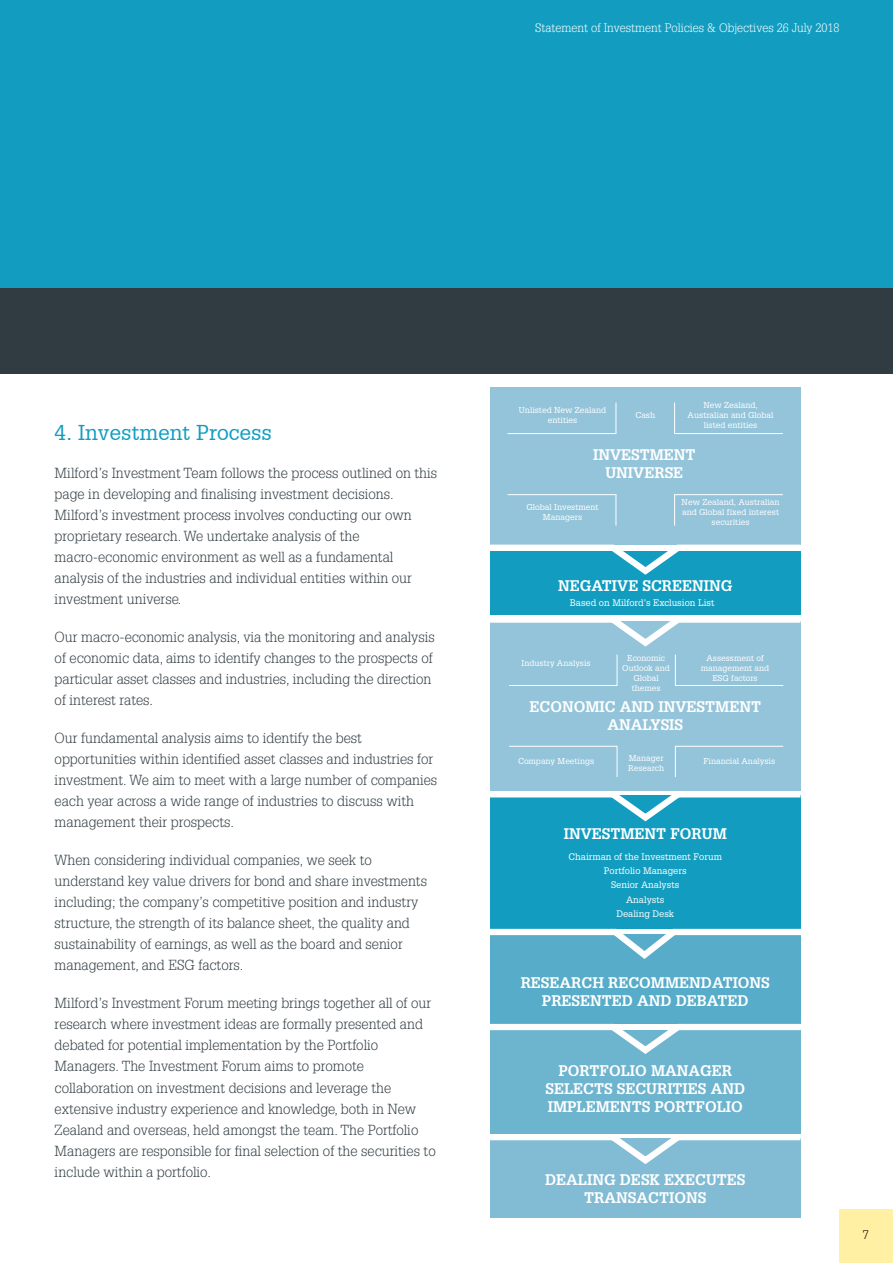
<style>
.page{position:relative;width:893px;height:1263px;background:#fff}
.page>*{position:absolute;margin:0;border:0;box-sizing:border-box;transform-origin:0 0}
.t1{font:21px "Glypha 55 Roman";color:#129dc0}
.t2{font:700 15px/18px "Glypha";color:#fff;text-align:center}
.t3{font:300 14.25px/21px "Glypha";color:#303c42}
.t4{font:300 12px "Glypha";color:#fff}
.t5{font:300 12px "Glypha";color:#000}
.t6{font:9.3px/14.4px "Glypha";color:#fff;text-align:center}
.t7{font:8.25px/9.9px "Glypha";color:#fff;text-align:center}
</style>
<div class="page">
<div style="left:0;top:0;width:893px;height:289px;background:#129dc0"></div>
<div style="left:0;top:289px;width:893px;height:85px;background:#303c42"></div>
<div style="left:839px;top:1209px;width:54px;height:54px;background:#fff0a4"></div>
<div style="left:490px;top:551px;width:310px;height:63px;background:#129dc0"></div>
<div style="left:490px;top:621px;width:310px;height:170px;background:#94c4da"></div>
<div style="left:490px;top:796px;width:310px;height:133px;background:#129dc0"></div>
<div style="left:490px;top:934px;width:310px;height:90px;background:#57acc9"></div>
<div style="left:490px;top:1031px;width:310px;height:103px;background:#6db4cf"></div>
<div style="left:490px;top:1138px;width:310px;height:80px;background:#81bcd4"></div>
<div style="left:490px;top:388px;width:310px;height:157px;background:#94c4da"></div>
<svg style="left:490px;top:1131px;width:311px;height:37px"></svg>
<svg style="left:490px;top:1021px;width:311px;height:37px"></svg>
<svg style="left:490px;top:926px;width:311px;height:37px"></svg>
<svg style="left:490px;top:788px;width:311px;height:37px"></svg>
<svg style="left:490px;top:541px;width:311px;height:38px"></svg>
<svg style="left:490px;top:613px;width:311px;height:37px"></svg>
<hr style="left:617px;top:655px;width:1px;height:31px;background:#fff">
<hr style="left:509px;top:685px;width:108px;height:1px;background:#fff">
<hr style="left:675px;top:655px;width:1px;height:31px;background:#fff">
<hr style="left:675px;top:685px;width:108px;height:1px;background:#fff">
<hr style="left:675px;top:746px;width:1px;height:31px;background:#fff">
<hr style="left:675px;top:746px;width:108px;height:1px;background:#fff">
<hr style="left:617px;top:746px;width:1px;height:31px;background:#fff">
<hr style="left:509px;top:746px;width:108px;height:1px;background:#fff">
<hr style="left:616px;top:403px;width:1px;height:31px;background:#fff">
<hr style="left:508px;top:433px;width:108px;height:1px;background:#fff">
<hr style="left:674px;top:403px;width:1px;height:31px;background:#fff">
<hr style="left:674px;top:433px;width:109px;height:1px;background:#fff">
<hr style="left:674px;top:494px;width:1px;height:32px;background:#fff">
<hr style="left:674px;top:494px;width:109px;height:1px;background:#fff">
<hr style="left:616px;top:494px;width:1px;height:32px;background:#fff">
<hr style="left:508px;top:494px;width:108px;height:1px;background:#fff">
<p class="t4" style="left:535px;top:21px;width:306px">Statement of Investment Policies &amp; Objectives 26 July 2018</p>
<h1 class="t1" style="left:55px;top:420px;width:219px">4. Investment Process</h1>
<p class="t3" style="left:55px;top:463px;width:384px">Milford’s Investment Team follows the process outlined on this page in developing and finalising investment decisions.<br>Milford’s investment process involves conducting our own proprietary research. We undertake analysis of the macro-economic environment as well as a fundamental analysis of the industries and individual entities within our investment universe.</p>
<p class="t3" style="left:55px;top:627px;width:382px">Our macro-economic analysis, via the monitoring and analysis of economic data, aims to identify changes to the prospects of particular asset classes and industries, including the direction of interest rates.</p>
<p class="t3" style="left:55px;top:728px;width:384px">Our fundamental analysis aims to identify the best opportunities within identified asset classes and industries for investment. We aim to meet with a large number of companies each year across a wide range of industries to discuss with management their prospects.</p>
<p class="t3" style="left:55px;top:850px;width:374px">When considering individual companies, we seek to understand key value drivers for bond and share investments including; the company’s competitive position and industry structure, the strength of its balance sheet, the quality and sustainability of earnings, as well as the board and senior management, and ESG factors.</p>
<p class="t3" style="left:55px;top:993px;width:383px">Milford’s Investment Forum meeting brings together all of our research where investment ideas are formally presented and debated for potential implementation by the Portfolio Managers. The Investment Forum aims to promote collaboration on investment decisions and leverage the extensive industry experience and knowledge, both in New Zealand and overseas, held amongst the team. The Portfolio Managers are responsible for final selection of the securities to include within a portfolio.</p>
<p class="t7" style="left:519px;top:405px;width:89px">Unlisted New Zealand entities</p>
<p class="t7" style="left:635px;top:410px;width:21px">Cash</p>
<p class="t7" style="left:688px;top:400px;width:87px">New Zealand,<br>Australian and Global listed entities</p>
<p class="t2" style="left:593px;top:445px;width:104px">INVESTMENT<br>UNIVERSE</p>
<p class="t7" style="left:526px;top:502px;width:74px">Global Investment<br>Managers</p>
<p class="t7" style="left:682px;top:497px;width:99px">New Zealand, Australian and Global fixed interest securities</p>
<p class="t2" style="left:558px;top:576px;width:176px">NEGATIVE SCREENING</p>
<p class="t6" style="left:570px;top:595px;width:146px">Based on Milford’s Exclusion List</p>
<p class="t7" style="left:522px;top:658px;width:71px">Industry Analysis</p>
<p class="t7" style="left:622px;top:653px;width:49px">Economic<br>Outlook and<br>Global themes</p>
<p class="t7" style="left:701px;top:653px;width:70px">Assessment of management and<br>ESG factors</p>
<p class="t2" style="left:530px;top:697px;width:233px">ECONOMIC AND INVESTMENT<br>ANALYSIS</p>
<p class="t7" style="left:628px;top:752px;width:37px;text-align:left">Manager<br>Research</p>
<p class="t7" style="left:518px;top:756px;width:78px">Company Meetings</p>
<p class="t7" style="left:703px;top:756px;width:73px">Financial Analysis</p>
<p class="t2" style="left:564px;top:825px;width:165px">INVESTMENT FORUM</p>
<p class="t6" style="left:569px;top:849px;width:155px">Chairman of the Investment Forum<br>Portfolio Managers<br>Senior Analysts<br>Analysts<br>Dealing Desk</p>
<p class="t2" style="left:521px;top:973px;width:251px">RESEARCH RECOMMENDATIONS<br>PRESENTED AND DEBATED</p>
<p class="t2" style="left:545px;top:1061px;width:201px">PORTFOLIO MANAGER<br>SELECTS SECURITIES AND<br>IMPLEMENTS PORTFOLIO</p>
<p class="t2" style="left:545px;top:1171px;width:202px">DEALING DESK EXECUTES<br>TRANSACTIONS</p>
<p class="t5" style="left:863px;top:1228px;width:7px">7</p>
</div>
